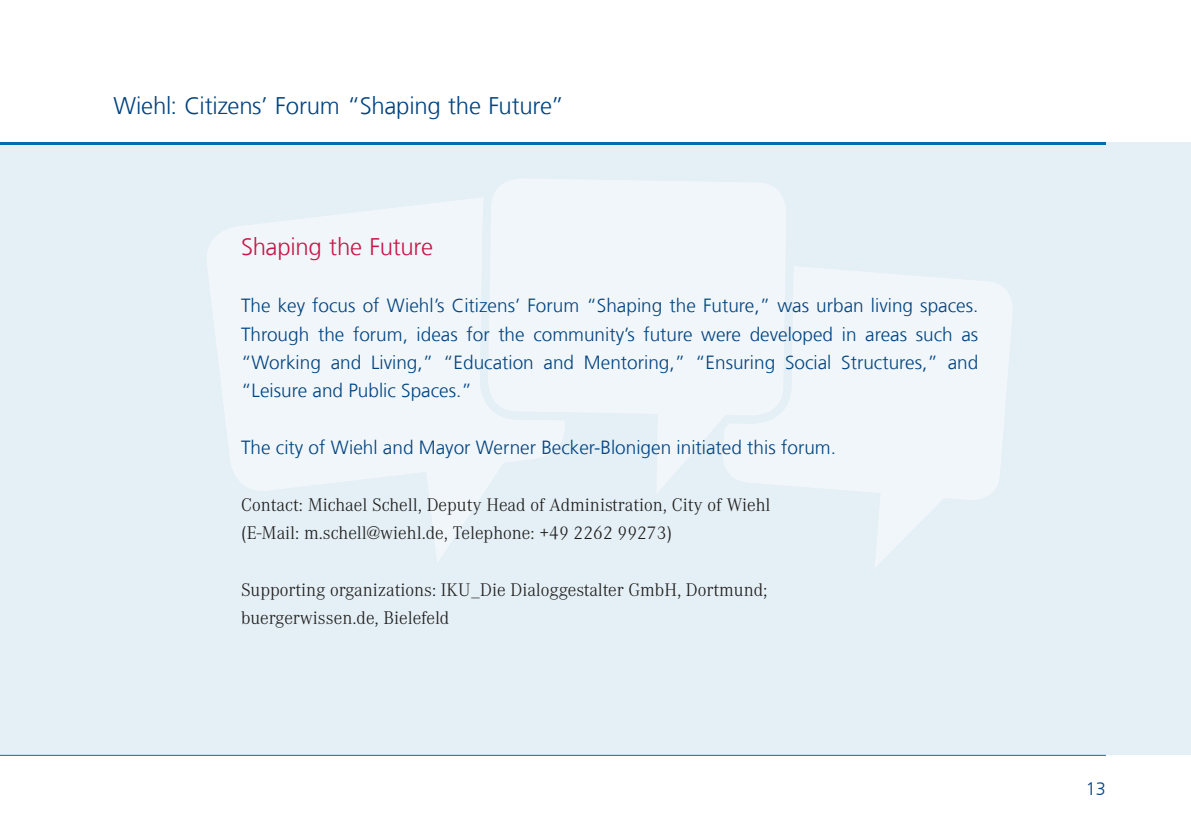
<style>
.page{position:relative;width:1191px;height:840px;background:#fff}
.page>*{position:absolute;margin:0;border:0;box-sizing:border-box;transform-origin:0 0}
.t1{font:300 24px "Frutiger LT Com";letter-spacing:-.01em;color:#004380}
.t2{font:300 24px "Frutiger LT Com";letter-spacing:-.015em;color:#c71748}
.t3{font:300 19px/28.4px "Frutiger LT Com";color:#004380;text-align:justify}
.t4{font:300 19px/28.4px "Corporate A";color:#1d1d1b}
.t5{font:300 18px "Frutiger LT Com";color:#004380}
</style>
<div class="page">
<div style="left:0;top:142px;width:1191px;height:612px;background:#e5eff6"></div>
<hr style="left:0;top:754px;width:1106px;height:1px;background:#006db1">
<hr style="left:0;top:142px;width:1106px;height:3px;background:#006db1">
<svg style="left:207px;top:198px;width:269px;height:364px;fill:#f1f6fa"></svg>
<svg style="left:798px;top:267px;width:214px;height:300px"></svg>
<svg style="left:476px;top:179px;width:322px;height:324px"></svg>
<p class="t1" style="left:113px;top:91px;width:452px">Wiehl: Citizens’ Forum “Shaping the Future”</p>
<p class="t2" style="left:241px;top:233px;width:194px">Shaping the Future</p>
<p class="t3" style="left:241px;top:291px;width:739px">The key focus of Wiehl’s Citizens’ Forum “Shaping the Future,” was urban living spaces.<br>Through the forum, ideas for the community’s future were developed in areas such as “Working and Living,” “Education and Mentoring,” “Ensuring Social Structures,” and “Leisure and Public Spaces.”</p>
<p class="t3" style="left:241px;top:433px;width:596px">The city of Wiehl and Mayor Werner Becker-Blonigen initiated this forum.</p>
<p class="t4" style="left:241px;top:490px;width:531px">Contact: Michael Schell, Deputy Head of Administration, City of Wiehl (E-Mail: m.schell@wiehl.de, Telephone: +49 2262 99273)</p>
<p class="t4" style="left:241px;top:575px;width:528px">Supporting organizations: IKU_Die Dialoggestalter GmbH, Dortmund; buergerwissen.de, Bielefeld</p>
<p class="t5" style="left:1085px;top:777px;width:22px">13</p>
</div>
